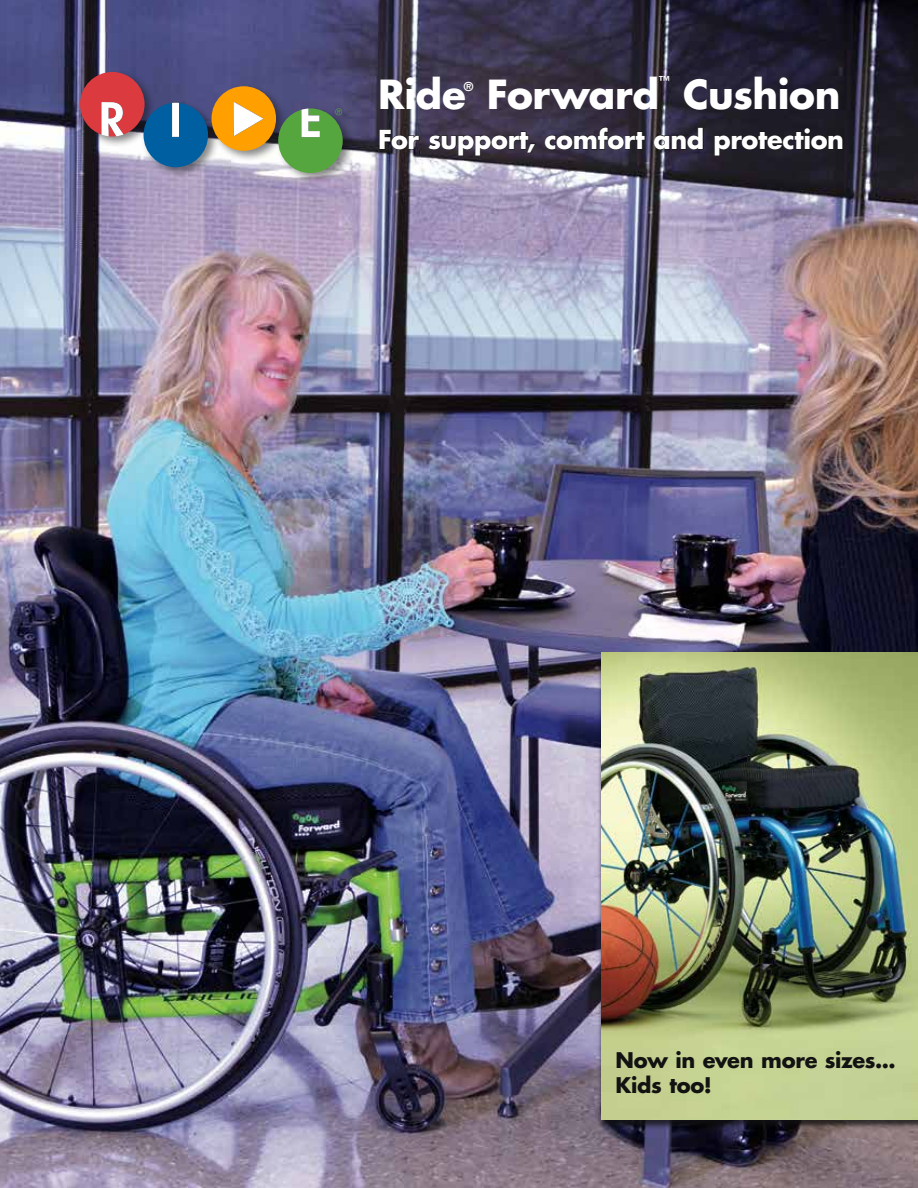
<style>
.page{position:relative;width:918px;height:1188px;background:#fff}
.page>*{position:absolute;margin:0;border:0;box-sizing:border-box;transform-origin:0 0}
.t1{font:700 39px "Futura";letter-spacing:-.01em;color:#fff}
.t2{font:700 25.5px "Futura";letter-spacing:-.015em;color:#fff}
.t3{font:700 21px/25.3px "Futura";letter-spacing:-.02em;color:#121212}
.t4{font:700 12px "Futura";color:#fff}
</style>
<div class="page">
<img style="left:0;top:0;width:918px;height:1188px">
<div style="left:77px;top:69px;width:278px;height:116px;background:#121212;opacity:.5"></div>
<svg style="left:80px;top:72px;width:263px;height:101px;background:#857d7a"></svg>
<svg style="left:379px;top:129px;width:41px;height:21px"></svg>
<svg style="left:428px;top:131px;width:108px;height:25px;background:#342d3d"></svg>
<svg style="left:544px;top:127px;width:101px;height:23px;background:#2e2a3b"></svg>
<svg style="left:654px;top:127px;width:50px;height:23px"></svg>
<svg style="left:714px;top:127px;width:129px;height:29px;background:#1c1b23"></svg>
<div style="left:597px;top:653px;width:321px;height:477px;background:#121212;opacity:.75"></div>
<img style="left:602px;top:652px;width:316px;height:468px">
<h1 class="t1" style="left:378px;top:67px;width:89px">Ride</h1>
<p class="t4" style="left:464px;top:78px;width:11px">®</p>
<h1 class="t1" style="left:487px;top:67px;width:174px">Forward</h1>
<p class="t4" style="left:658px;top:72px;width:13px">™</p>
<h1 class="t1" style="left:683px;top:67px;width:159px">Cushion</h1>
<p class="t2" style="left:378px;top:122px;width:468px">For support, comfort and protection</p>
<p class="t3" style="left:616px;top:1047px;width:281px">Now in even more sizes...<br>Kids too!</p>
</div>
